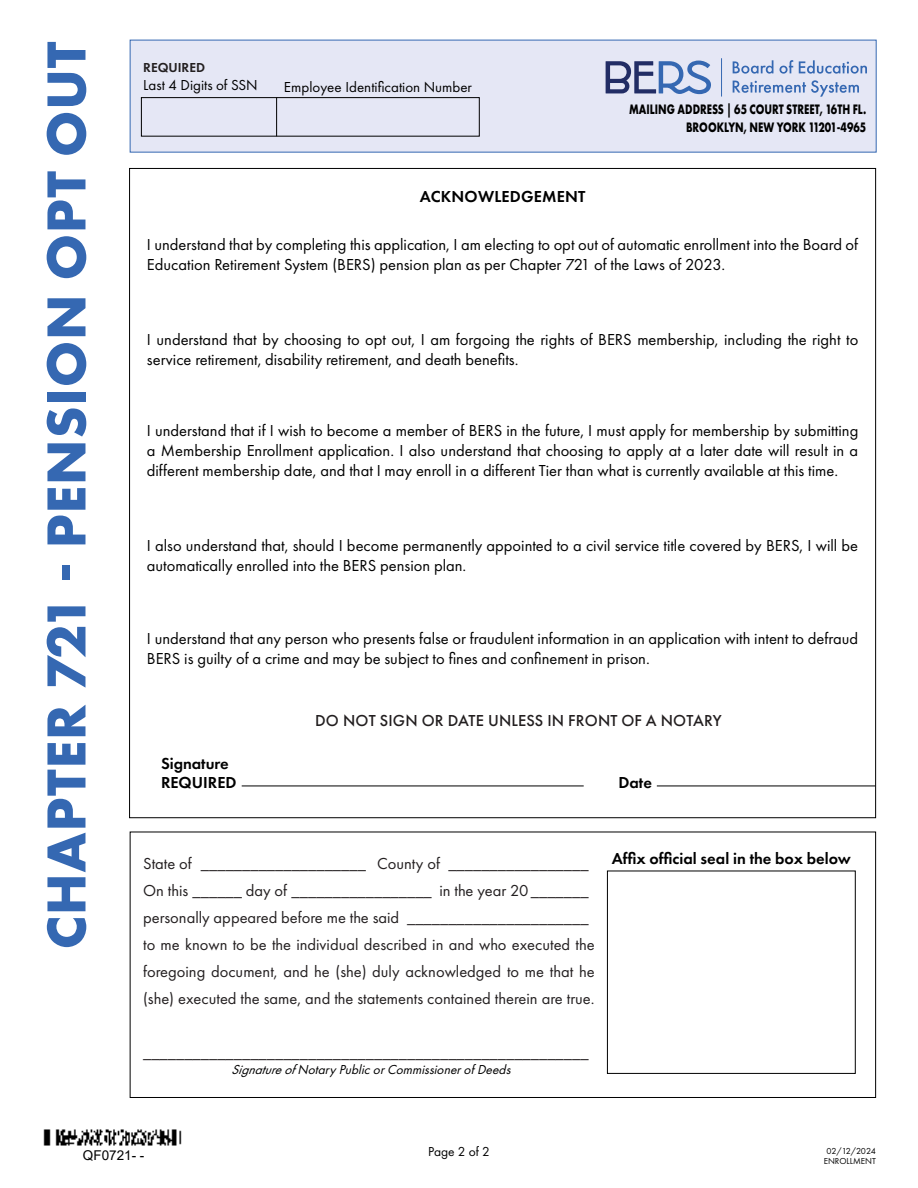
<style>
.page{position:relative;width:918px;height:1188px;background:#fff}
.page>*{position:absolute;margin:0;border:0;box-sizing:border-box;transform-origin:0 0}
.t1{font:700 57px "Futura PT";letter-spacing:.01em;color:#3568b2}
.t2{font:16.5px/19.8px "Futura PT";color:#000}
.t3{font:16.5px/27px "Futura PT";color:#231f20}
.t4{font:600 16.5px/19px "Futura PT";color:#000}
.t5{font:500 16.5px "Futura PT";letter-spacing:.01em;color:#231f20}
.t6{font:15px "Futura PT";color:#000}
.t7{font:700 14.25px/18px "Futura PT";color:#000;text-align:right;scale:.75 1}
.t8{font:italic 13.5px "Futura PT";color:#000}
.t9{font:13.5px "Arial";color:#000}
.t10{font:13.5px "Futura PT";color:#000}
.t11{font:600 13.5px "Futura PT";color:#231f20}
.t12{font:9px/10.5px "Futura PT";color:#000}
</style>
<div class="page">
<hr style="left:242px;top:786px;width:342px;height:1px;background:#000">
<hr style="left:657px;top:786px;width:218px;height:1px;background:#000">
<div style="left:130px;top:40px;width:747px;height:113px;background:#e5e7f5"></div>
<svg style="left:141px;top:97px;width:339px;height:40px"></svg>
<hr style="left:276px;top:98px;width:1px;height:38px;background:#000">
<img style="left:43px;top:1129px;width:139px;height:17px">
<div style="left:130px;top:832px;width:746px;height:266px;border:1px solid #000"></div>
<div style="left:607px;top:871px;width:249px;height:203px;border:1px solid #000"></div>
<hr style="left:721px;top:58px;width:1px;height:39px;background:#3568b2">
<svg style="left:606px;top:61px;width:105px;height:33px"></svg>
<svg style="left:733px;top:60px;width:40px;height:14px"></svg>
<svg style="left:779px;top:60px;width:14px;height:14px"></svg>
<svg style="left:799px;top:60px;width:68px;height:14px"></svg>
<svg style="left:733px;top:80px;width:126px;height:17px"></svg>
<h1 class="t1" style="left:30px;top:949px;width:909px;rotate:-90deg">CHAPTER 721 - PENSION OPT OUT</h1>
<p class="t11" style="left:143px;top:59px;width:63px">REQUIRED</p>
<p class="t6" style="left:143px;top:76px;width:116px">Last 4 Digits of SSN</p>
<p class="t6" style="left:284px;top:78px;width:190px">Employee Identification Number</p>
<p class="t7" style="left:629px;top:100px;width:318px">MAILING ADDRESS | 65 COURT STREET, 16TH FL.<br>BROOKLYN, NEW YORK 11201-4965</p>
<p class="t4" style="left:420px;top:186px;width:167px">ACKNOWLEDGEMENT</p>
<p class="t2" style="left:147px;top:235px;width:713px">I understand that by completing this application, I am electing to opt out of automatic enrollment into the Board of<br>Education Retirement System (BERS) pension plan as per Chapter 721 of the Laws of 2023.</p>
<p class="t2" style="left:147px;top:330px;width:713px">I understand that by choosing to opt out, I am forgoing the rights of BERS membership, including the right to service retirement, disability retirement, and death benefits.</p>
<p class="t2" style="left:147px;top:421px;width:713px;text-align:justify">I understand that if I wish to become a member of BERS in the future, I must apply for membership by submitting a Membership Enrollment application. I also understand that choosing to apply at a later date will result in a different membership date, and that I may enroll in a different Tier than what is currently available at this time.</p>
<p class="t2" style="left:147px;top:536px;width:713px">I also understand that, should I become permanently appointed to a civil service title covered by BERS, I will be automatically enrolled into the BERS pension plan.</p>
<p class="t2" style="left:147px;top:628px;width:713px">I understand that any person who presents false or fraudulent information in an application with intent to defraud<br>BERS is guilty of a crime and may be subject to fines and confinement in prison.</p>
<p class="t4" style="left:161px;top:753px;width:77px">Signature<br>REQUIRED</p>
<p class="t5" style="left:315px;top:710px;width:408px">DO NOT SIGN OR DATE UNLESS IN FRONT OF A NOTARY</p>
<p class="t4" style="left:619px;top:772px;width:35px">Date</p>
<p class="t3" style="left:143px;top:850px;width:447px">State of ____________________ County of _________________</p>
<p class="t4" style="left:612px;top:849px;width:241px">Affix official seal in the box below</p>
<p class="t3" style="left:143px;top:876px;width:453px">On this ______ day of _________________ in the year 20_______ personally appeared before me the said ______________________ to me known to be the individual described in and who executed the foregoing document, and he (she) duly acknowledged to me that he (she) executed the same, and the statements contained therein are true.</p>
<p class="t3" style="left:143px;top:1038px;width:447px">______________________________________________________</p>
<p class="t8" style="left:231px;top:1061px;width:284px">SignatureofNotaryPublicorCommissionerofDeeds</p>
<p class="t9" style="left:83px;top:1146px;width:63px">QF0721- -</p>
<p class="t10" style="left:428px;top:1144px;width:63px">Page 2 of 2</p>
<p class="t12" style="left:824px;top:1146px;width:54px">02/12/2024<br>ENROLLMENT</p>
</div>
